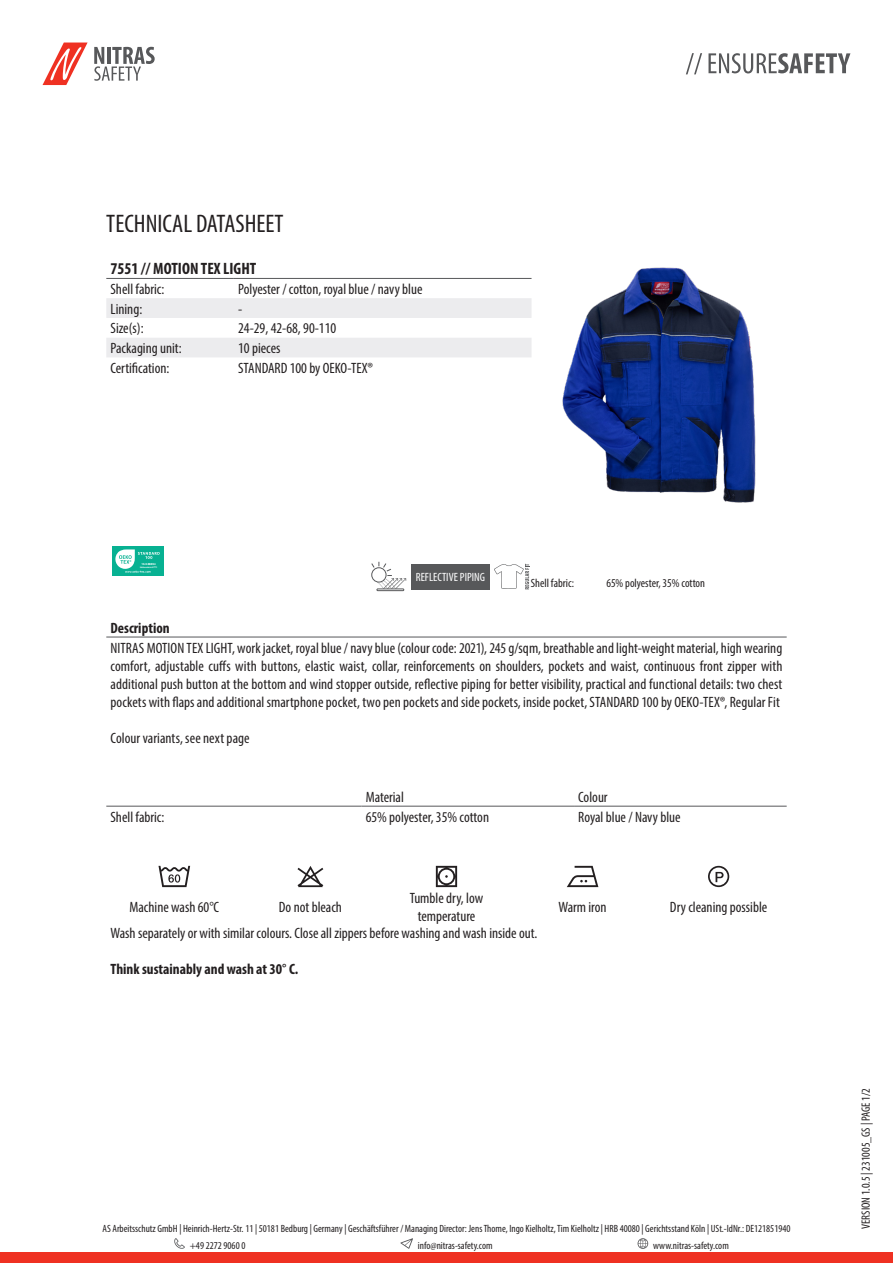
<style>
.page{position:relative;width:893px;height:1263px;background:#fff}
.page>*{position:absolute;margin:0;border:0;box-sizing:border-box;transform-origin:0 0}
.t1{font:condensed 25.5px "Myriad Pro";color:#231f20}
.t2{font:700 condensed 16.5px "Myriad Pro";color:#231f20}
.Headline_Nitras{font:condensed 15px/18px "Myriad Pro";color:#231f20;text-align:justify}
.t3{font:700 condensed 15px "Myriad Pro";color:#231f20}
.t4{font:condensed 12px "Myriad Pro";color:#231f20}
.t5{font:condensed 12px "Myriad Pro";color:#fff}
.t6{font:condensed 10.5px/17px "Myriad Pro";color:#231f20}
.t7{font:700 3px "Foco";color:#fff}
.t8{font:700 2.4px "Foco";color:#fff}
</style>
<div class="page">
<div style="left:0;top:1252px;width:893px;height:11px;background:#ef3122"></div>
<svg style="left:174px;top:1238px;width:11px;height:11px"></svg>
<svg style="left:400px;top:1238px;width:13px;height:11px"></svg>
<svg style="left:638px;top:1238px;width:10px;height:11px"></svg>
<svg style="left:43px;top:43px;width:45px;height:42px"></svg>
<svg style="left:94px;top:47px;width:61px;height:34px"></svg>
<svg style="left:686px;top:53px;width:16px;height:21px"></svg>
<svg style="left:708px;top:53px;width:142px;height:20px"></svg>
<svg style="left:106px;top:298px;width:425px;height:59px"></svg>
<hr style="left:106px;top:278px;width:128px;height:1px;background:#57585a">
<hr style="left:234px;top:278px;width:297px;height:1px;background:#57585a">
<img style="left:531px;top:267px;width:225px;height:236px">
<div style="left:112px;top:546px;width:52px;height:29px;background:#07b192"></div>
<svg style="left:115px;top:549px;width:45px;height:24px"></svg>
<div style="left:411px;top:564px;width:79px;height:25px;background:#57585a"></div>
<svg style="left:494px;top:564px;width:35px;height:25px"></svg>
<hr style="left:106px;top:637px;width:681px;height:1px;background:#57585a">
<hr style="left:106px;top:806px;width:255px;height:1px;background:#57585a">
<hr style="left:361px;top:806px;width:213px;height:1px;background:#57585a">
<hr style="left:574px;top:806px;width:213px;height:1px;background:#57585a">
<svg style="left:158px;top:866px;width:32px;height:21px"></svg>
<svg style="left:297px;top:866px;width:26px;height:21px"></svg>
<svg style="left:436px;top:866px;width:21px;height:21px"></svg>
<svg style="left:567px;top:866px;width:31px;height:21px"></svg>
<svg style="left:708px;top:866px;width:21px;height:21px"></svg>
<svg style="left:371px;top:562px;width:35px;height:27px"></svg>
<div style="left:377px;top:589px;width:27px;height:2px;border:1px solid #57585a"></div>
<p class="t1" style="left:106px;top:208px;width:179px">TECHNICAL DATASHEET</p>
<p class="t2" style="left:111px;top:258px;width:147px">7551 // MOTION TEX LIGHT</p>
<p class="Headline_Nitras" style="left:111px;top:280px;width:55px">Shell fabric:</p>
<p class="Headline_Nitras" style="left:238px;top:280px;width:186px">Polyester / cotton, royal blue / navy blue</p>
<p class="Headline_Nitras" style="left:111px;top:300px;width:33px">Lining:</p>
<p class="Headline_Nitras" style="left:238px;top:300px;width:6px">-</p>
<p class="Headline_Nitras" style="left:111px;top:319px;width:35px">Size(s):</p>
<p class="Headline_Nitras" style="left:238px;top:319px;width:100px">24-29, 42-68, 90-110</p>
<p class="Headline_Nitras" style="left:111px;top:339px;width:73px">Packaging unit:</p>
<p class="Headline_Nitras" style="left:238px;top:339px;width:44px">10 pieces</p>
<p class="Headline_Nitras" style="left:111px;top:359px;width:60px">Certification:</p>
<p class="Headline_Nitras" style="left:238px;top:359px;width:136px">STANDARD 100 by OEKO-TEX®</p>
<p class="t7" style="left:141px;top:562px;width:16px">16.0.88894</p>
<p class="t8" style="left:140px;top:565px;width:19px">Hohenstein HTTI</p>
<p class="t5" style="left:416px;top:570px;width:71px">REFLECTIVE PIPING</p>
<p class="t4" style="left:531px;top:576px;width:45px">Shell fabric:</p>
<p class="t4" style="left:606px;top:576px;width:100px">65% polyester, 35% cotton</p>
<p class="t3" style="left:111px;top:618px;width:61px">Description</p>
<p class="Headline_Nitras" style="left:111px;top:638px;width:673px">NITRAS MOTION TEX LIGHT, work jacket, royal blue / navy blue (colour code: 2021), 245 g/sqm, breathable and light-weight material, high wearing comfort, adjustable cuffs with buttons, elastic waist, collar, reinforcements on shoulders, pockets and waist, continuous front zipper with additional push button at the bottom and wind stopper outside, reflective piping for better visibility, practical and functional details: two chest pockets with flaps and additional smartphone pocket, two pen pockets and side pockets, inside pocket, STANDARD 100 by OEKO-TEX®, Regular Fit</p>
<p class="Headline_Nitras" style="left:111px;top:728px;width:141px">Colour variants, see next page</p>
<p class="Headline_Nitras" style="left:366px;top:788px;width:40px">Material</p>
<p class="Headline_Nitras" style="left:578px;top:788px;width:31px">Colour</p>
<p class="Headline_Nitras" style="left:111px;top:807px;width:55px">Shell fabric:</p>
<p class="Headline_Nitras" style="left:366px;top:807px;width:125px">65% polyester, 35% cotton</p>
<p class="Headline_Nitras" style="left:578px;top:807px;width:104px">Royal blue / Navy blue</p>
<p class="Headline_Nitras" style="left:130px;top:897px;width:91px">Machine wash 60°C</p>
<p class="Headline_Nitras" style="left:279px;top:897px;width:65px">Do not bleach</p>
<p class="Headline_Nitras" style="left:410px;top:888px;width:75px;text-align:center">Tumble dry, low temperature</p>
<p class="Headline_Nitras" style="left:558px;top:897px;width:50px">Warm iron</p>
<p class="Headline_Nitras" style="left:670px;top:897px;width:99px">Dry cleaning possible</p>
<p class="Headline_Nitras" style="left:111px;top:924px;width:428px">Wash separately or with similar colours. Close all zippers before washing and wash inside out.</p>
<p class="t3" style="left:111px;top:960px;width:189px">Think sustainably and wash at 30° C.</p>
<p class="t6" style="left:190px;top:1220px;width:602px;text-indent:-87px">AS Arbeitsschutz GmbH | Heinrich-Hertz-Str. 11 | 50181 Bedburg | Germany | Geschäftsführer / Managing Director: Jens Thome, Ingo Kielholtz, Tim Kielholtz | HRB 40080 | Gerichtsstand Köln | USt.-IdNr.: DE121851940 +49 2272 9060 0</p>
<p class="t6" style="left:418px;top:1237px;width:76px">info@nitras-safety.com</p>
<p class="t6" style="left:653px;top:1237px;width:77px">www.nitras-safety.com</p>
<p class="t4" style="left:859px;top:1229px;width:142px;rotate:-90deg">VERSION 1.0.5 | 231005_GS | PAGE 1/2</p>
</div>
